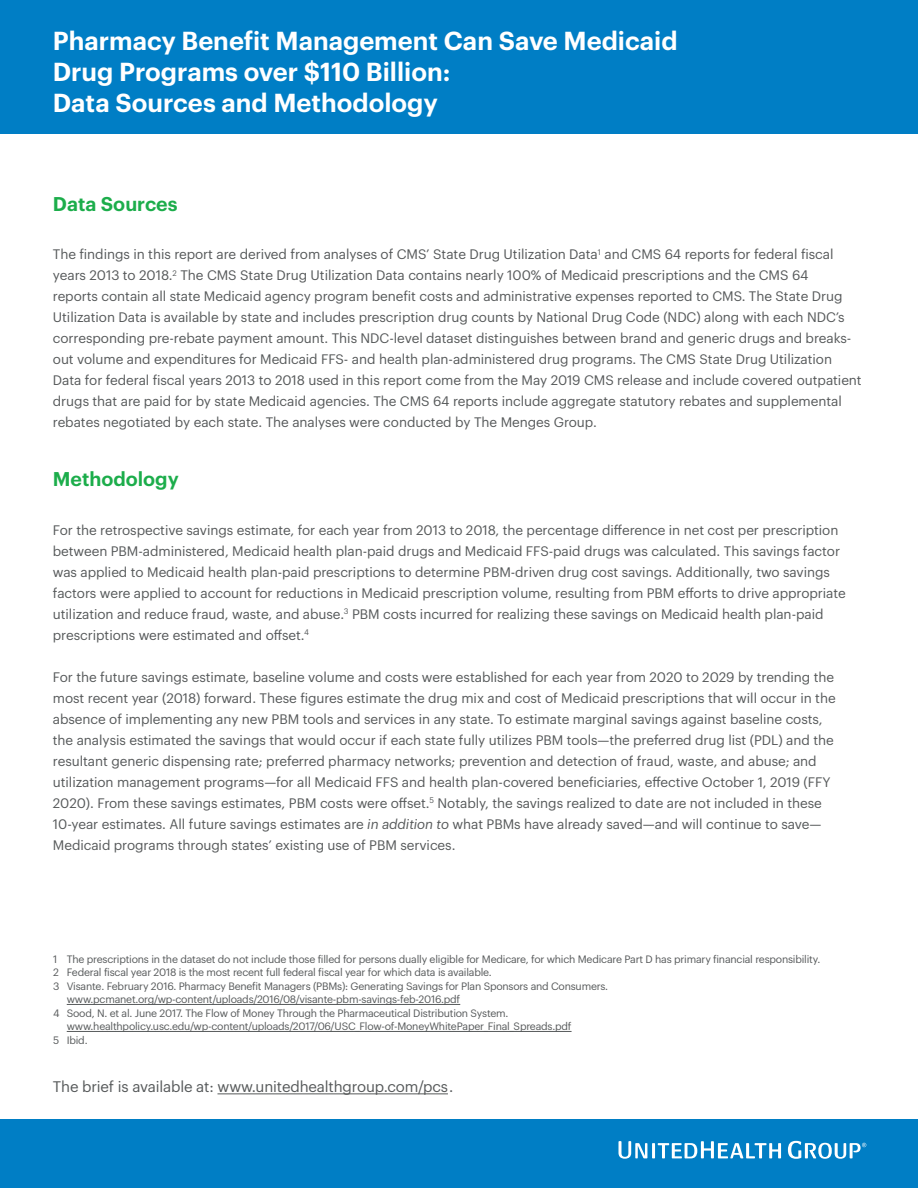
<style>
.page{position:relative;width:918px;height:1188px;background:#fff}
.page>*{position:absolute;margin:0;border:0;box-sizing:border-box;transform-origin:0 0}
.t1{font:600 25.5px/31.5px "Graphik";color:#fff}
.t2{font:600 19.5px "Graphik";color:#1cad4b}
.t3{font:15px "Graphik";letter-spacing:-.01em;color:#56595a}
.t4{font:13.5px/21px "Graphik";letter-spacing:-.005em;color:#56595a}
.t5{font:10.5px "Graphik";letter-spacing:-.02em;color:#56595a}
.s1{font-style:italic}
</style>
<div class="page">
<div style="left:0;top:0;width:918px;height:133px;background:#007ec5"></div>
<div style="left:0;top:1120px;width:918px;height:68px;background:#007ec5"></div>
<hr style="left:652px;top:1143px;width:3px;height:15px;background:#fff">
<svg style="left:619px;top:1141px;width:28px;height:18px"></svg>
<svg style="left:658px;top:1141px;width:123px;height:17px"></svg>
<svg style="left:788px;top:1141px;width:78px;height:18px"></svg>
<hr style="left:217px;top:1093px;width:231px;height:1px;background:#56595a">
<hr style="left:67px;top:1004px;width:393px;height:1px;background:#56595a">
<hr style="left:67px;top:1031px;width:505px;height:1px;background:#56595a">
<h1 class="t1" style="left:53px;top:22px;width:626px">Pharmacy Benefit Management Can Save Medicaid<br>Drug Programs over $110 Billion:<br>Data Sources and Methodology</h1>
<h2 class="t2" style="left:53px;top:189px;width:126px">Data Sources</h2>
<p class="t4" style="left:53px;top:243px;width:810px">The findings in this report are derived from analyses of CMS’ State Drug Utilization Data<sup>1</sup> and CMS 64 reports for federal fiscal years 2013 to 2018.<sup>2</sup> The CMS State Drug Utilization Data contains nearly 100% of Medicaid prescriptions and the CMS 64<br>reports contain all state Medicaid agency program benefit costs and administrative expenses reported to CMS. The State Drug Utilization Data is available by state and includes prescription drug counts by National Drug Code (NDC) along with each NDC’s corresponding pre-rebate payment amount. This NDC-level dataset distinguishes between brand and generic drugs and breaks&shy;out volume and expenditures for Medicaid FFS- and health plan-administered drug programs. The CMS State Drug Utilization Data for federal fiscal years 2013 to 2018 used in this report come from the May 2019 CMS release and include covered outpatient drugs that are paid for by state Medicaid agencies. The CMS 64 reports include aggregate statutory rebates and supplemental rebates negotiated by each state. The analyses were conducted by The Menges Group.</p>
<h2 class="t2" style="left:53px;top:464px;width:127px">Methodology</h2>
<p class="t4" style="left:53px;top:518px;width:794px">For the retrospective savings estimate, for each year from 2013 to 2018, the percentage difference in net cost per prescription between PBM-administered, Medicaid health plan-paid drugs and Medicaid FFS-paid drugs was calculated. This savings factor was applied to Medicaid health plan-paid prescriptions to determine PBM-driven drug cost savings. Additionally, two savings factors were applied to account for reductions in Medicaid prescription volume, resulting from PBM efforts to drive appropriate utilization and reduce fraud, waste, and abuse.<sup>3</sup> PBM costs incurred for realizing these savings on Medicaid health plan-paid prescriptions were estimated and offset.<sup>4</sup></p>
<p class="t4" style="left:53px;top:665px;width:784px">For the future savings estimate, baseline volume and costs were established for each year from 2020 to 2029 by trending the most recent year (2018) forward. These figures estimate the drug mix and cost of Medicaid prescriptions that will occur in the absence of implementing any new PBM tools and services in any state. To estimate marginal savings against baseline costs, the analysis estimated the savings that would occur if each state fully utilizes PBM tools—the preferred drug list (PDL) and the resultant generic dispensing rate; preferred pharmacy networks; prevention and detection of fraud, waste, and abuse; and utilization management programs—for all Medicaid FFS and health plan-covered beneficiaries, effective October 1, 2019 (FFY 2020). From these savings estimates, PBM costs were offset.<sup>5</sup> Notably, the savings realized to date are not included in these 10-year estimates. All future savings estimates are <span class="s1">in addition to</span> what PBMs have already saved—and will continue to save— Medicaid programs through states’ existing use of PBM services.</p>
<p class="t5" style="left:53px;top:951px;width:769px">1 The prescriptions in the dataset do not include those filled for persons dually eligible for Medicare, for which Medicare Part D has primary financial responsibility.</p>
<p class="t5" style="left:53px;top:965px;width:440px">2 Federal fiscal year 2018 is the most recent full federal fiscal year for which data is available.</p>
<p class="t5" style="left:53px;top:978px;width:556px">3 Visante. February 2016. Pharmacy Benefit Managers (PBMs): Generating Savings for Plan Sponsors and Consumers.</p>
<p class="t5" style="left:67px;top:992px;width:395px">www.pcmanet.org/wp-content/uploads/2016/08/visante-pbm-savings-feb-2016.pdf</p>
<p class="t5" style="left:53px;top:1005px;width:457px">4 Sood, N. et al. June 2017. The Flow of Money Through the Pharmaceutical Distribution System.</p>
<p class="t5" style="left:67px;top:1019px;width:506px">www.healthpolicy.usc.edu/wp-content/uploads/2017/06/USC_Flow-of-MoneyWhitePaper_Final_Spreads.pdf</p>
<p class="t5" style="left:53px;top:1032px;width:36px">5 Ibid.</p>
<p class="t3" style="left:53px;top:1076px;width:402px">The brief is available at: www.unitedhealthgroup.com/pcs .</p>
</div>
